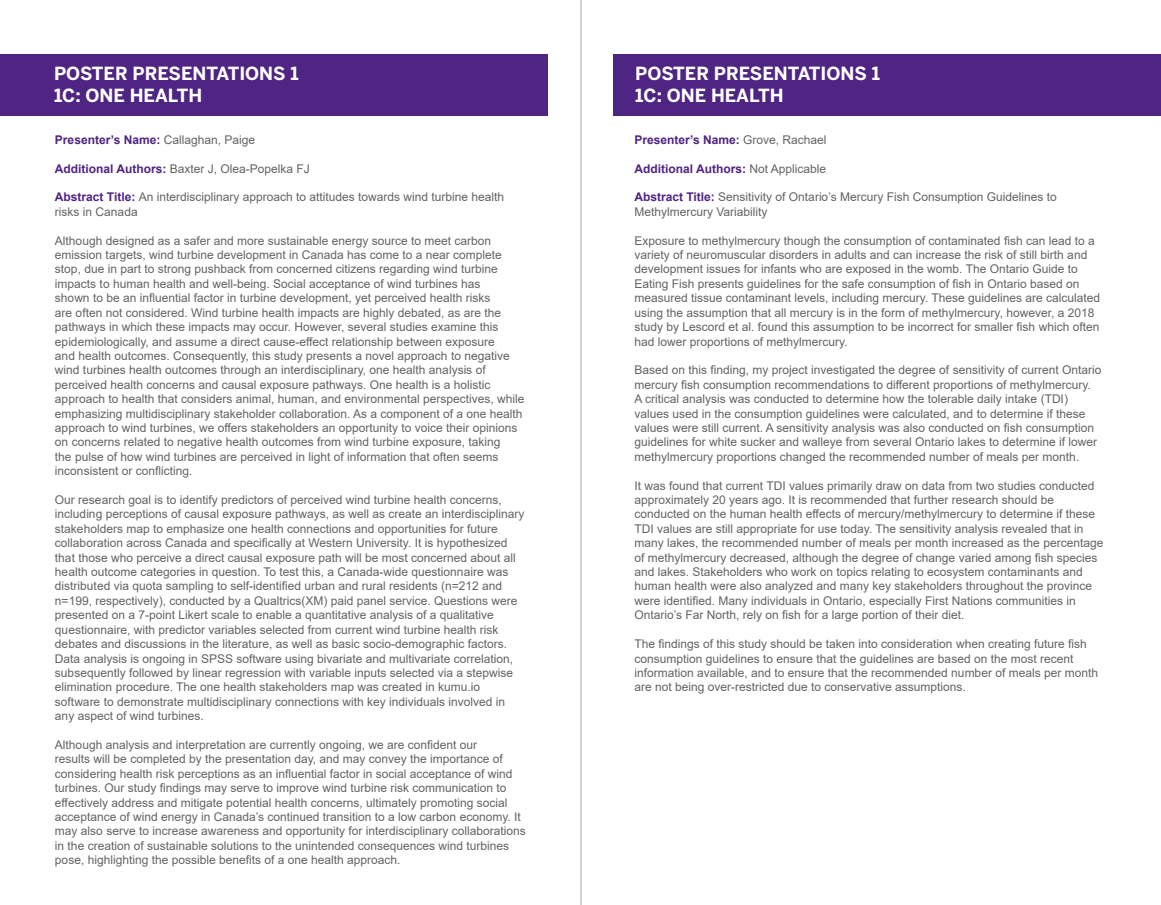
<style>
.page{position:relative;width:1161px;height:905px;background:#fff}
.page>*{position:absolute;margin:0;border:0;box-sizing:border-box;transform-origin:0 0}
.t1{font:700 18px/21.6px "Benton Sans";color:#fff}
.Format{font:12px/14.4px "Arial";color:#636265}
.Format-2{font:700 12px "Arial";color:#4e2582}
.s1{font-weight:400;color:#636265}
.s2{font-weight:700;color:#4e2582}
</style>
<div class="page">
<hr style="left:581px;top:0;width:1px;height:904px;background:#d1d2d4">
<div style="left:613px;top:54px;width:548px;height:61px;background:#4e2582"></div>
<div style="left:0;top:54px;width:548px;height:61px;background:#4e2582"></div>
<h1 class="t1" style="left:54px;top:63px;width:246px">POSTER PRESENTATIONS 1<br>1C: ONE HEALTH</h1>
<h1 class="t1" style="left:635px;top:63px;width:246px">POSTER PRESENTATIONS 1<br>1C: ONE HEALTH</h1>
<p class="Format-2" style="left:55px;top:131px;width:202px">Presenter’s Name: <span class="s1">Callaghan, Paige</span></p>
<p class="Format" style="left:55px;top:161px;width:256px"><span class="s2">Additional Authors:</span> Baxter J, Olea-Popelka FJ</p>
<p class="Format" style="left:55px;top:190px;width:451px"><span class="s2">Abstract Title:</span> An interdisciplinary approach to attitudes towards wind turbine health risks in Canada</p>
<p class="Format" style="left:55px;top:233px;width:471px">Although designed as a safer and more sustainable energy source to meet carbon emission targets, wind turbine development in Canada has come to a near complete stop, due in part to strong pushback from concerned citizens regarding wind turbine impacts to human health and well-being. Social acceptance of wind turbines has<br>shown to be an influential factor in turbine development, yet perceived health risks<br>are often not considered. Wind turbine health impacts are highly debated, as are the pathways in which these impacts may occur. However, several studies examine this epidemiologically, and assume a direct cause-effect relationship between exposure<br>and health outcomes. Consequently, this study presents a novel approach to negative wind turbines health outcomes through an interdisciplinary, one health analysis of perceived health concerns and causal exposure pathways. One health is a holistic approach to health that considers animal, human, and environmental perspectives, while emphasizing multidisciplinary stakeholder collaboration. As a component of a one health approach to wind turbines, we offers stakeholders an opportunity to voice their opinions on concerns related to negative health outcomes from wind turbine exposure, taking<br>the pulse of how wind turbines are perceived in light of information that often seems inconsistent or conflicting.</p>
<p class="Format" style="left:55px;top:492px;width:471px">Our research goal is to identify predictors of perceived wind turbine health concerns, including perceptions of causal exposure pathways, as well as create an interdisciplinary stakeholders map to emphasize one health connections and opportunities for future collaboration across Canada and specifically at Western University. It is hypothesized that those who perceive a direct causal exposure path will be most concerned about all health outcome categories in question. To test this, a Canada-wide questionnaire was distributed via quota sampling to self-identified urban and rural residents (n=212 and n=199, respectively), conducted by a Qualtrics(XM) paid panel service. Questions were presented on a 7-point Likert scale to enable a quantitative analysis of a qualitative questionnaire, with predictor variables selected from current wind turbine health risk debates and discussions in the literature, as well as basic socio-demographic factors.<br>Data analysis is ongoing in SPSS software using bivariate and multivariate correlation, subsequently followed by linear regression with variable inputs selected via a stepwise elimination procedure. The one health stakeholders map was created in kumu.io software to demonstrate multidisciplinary connections with key individuals involved in any aspect of wind turbines.</p>
<p class="Format" style="left:55px;top:737px;width:472px">Although analysis and interpretation are currently ongoing, we are confident our<br>results will be completed by the presentation day, and may convey the importance of considering health risk perceptions as an influential factor in social acceptance of wind turbines. Our study findings may serve to improve wind turbine risk communication to effectively address and mitigate potential health concerns, ultimately promoting social acceptance of wind energy in Canada’s continued transition to a low carbon economy. It may also serve to increase awareness and opportunity for interdisciplinary collaborations in the creation of sustainable solutions to the unintended consequences wind turbines pose, highlighting the possible benefits of a one health approach.</p>
<p class="Format-2" style="left:634px;top:131px;width:194px">Presenter’s Name: <span class="s1">Grove, Rachael</span></p>
<p class="Format-2" style="left:634px;top:160px;width:193px">Additional Authors: <span class="s1">Not Applicable</span></p>
<p class="Format" style="left:634px;top:190px;width:424px"><span class="s2">Abstract Title:</span> Sensitivity of Ontario’s Mercury Fish Consumption Guidelines to<br>Methylmercury Variability</p>
<p class="Format" style="left:634px;top:233px;width:467px">Exposure to methylmercury though the consumption of contaminated fish can lead to a variety of neuromuscular disorders in adults and can increase the risk of still birth and development issues for infants who are exposed in the womb. The Ontario Guide to Eating Fish presents guidelines for the safe consumption of fish in Ontario based on measured tissue contaminant levels, including mercury. These guidelines are calculated using the assumption that all mercury is in the form of methylmercury, however, a 2018 study by Lescord et al. found this assumption to be incorrect for smaller fish which often had lower proportions of methylmercury.</p>
<p class="Format" style="left:634px;top:363px;width:468px">Based on this finding, my project investigated the degree of sensitivity of current Ontario mercury fish consumption recommendations to different proportions of methylmercury.<br>A critical analysis was conducted to determine how the tolerable daily intake (TDI) values used in the consumption guidelines were calculated, and to determine if these values were still current. A sensitivity analysis was also conducted on fish consumption guidelines for white sucker and walleye from several Ontario lakes to determine if lower methylmercury proportions changed the recommended number of meals per month.</p>
<p class="Format" style="left:634px;top:478px;width:470px">It was found that current TDI values primarily draw on data from two studies conducted approximately 20 years ago. It is recommended that further research should be conducted on the human health effects of mercury/methylmercury to determine if these TDI values are still appropriate for use today. The sensitivity analysis revealed that in many lakes, the recommended number of meals per month increased as the percentage of methylmercury decreased, although the degree of change varied among fish species and lakes. Stakeholders who work on topics relating to ecosystem contaminants and human health were also analyzed and many key stakeholders throughout the province were identified. Many individuals in Ontario, especially First Nations communities in Ontario’s Far North, rely on fish for a large portion of their diet.</p>
<p class="Format" style="left:634px;top:636px;width:465px">The findings of this study should be taken into consideration when creating future fish consumption guidelines to ensure that the guidelines are based on the most recent information available, and to ensure that the recommended number of meals per month are not being over-restricted due to conservative assumptions.</p>
</div>
